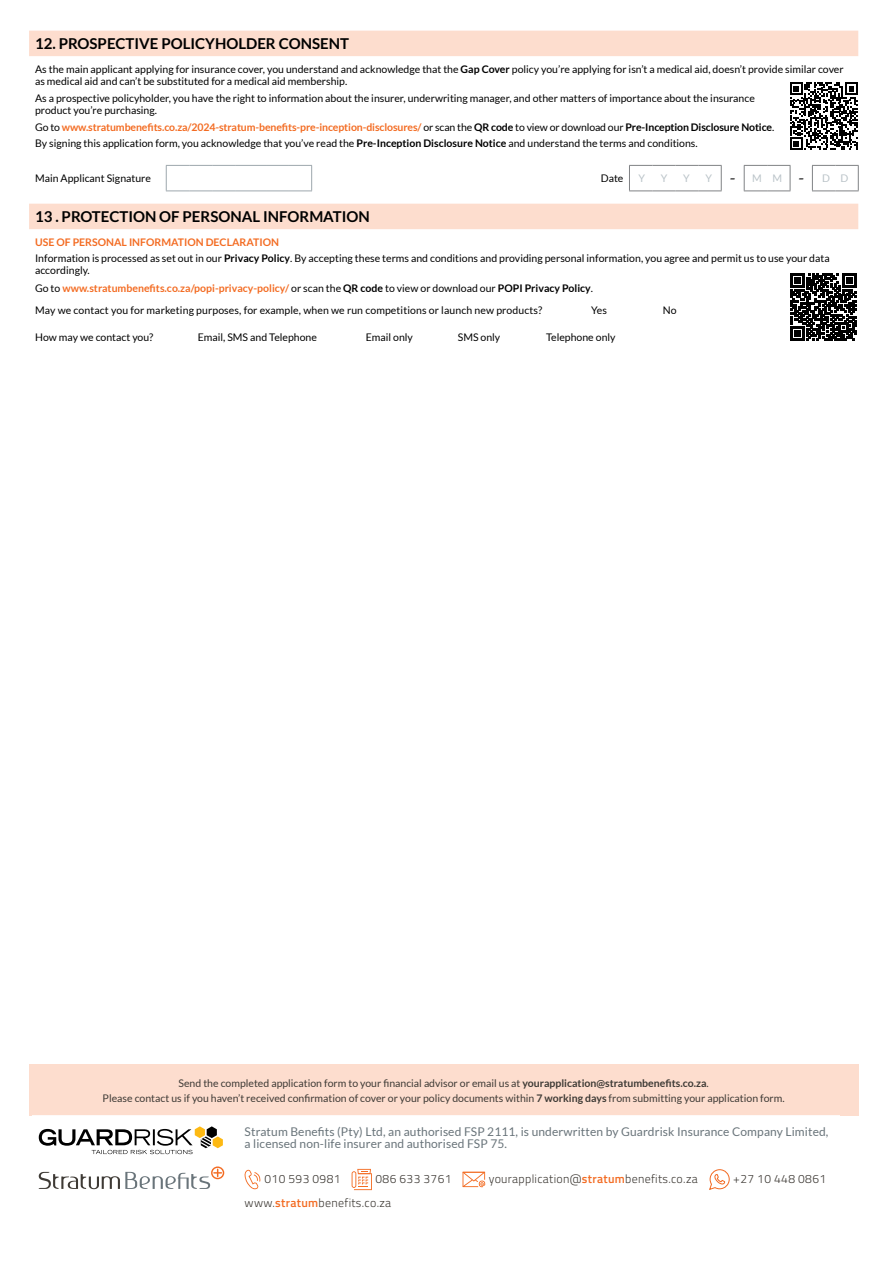
<style>
.page{position:relative;width:893px;height:1263px;background:#fff}
.page>*{position:absolute;margin:0;border:0;box-sizing:border-box;transform-origin:0 0}
.t1{font:700 15px "Lato";color:#000}
.t2{font:12px/12px "Lato";letter-spacing:.01em;color:#69747a}
.t3{font:300 12px "Titillium";letter-spacing:.025em;color:#3e3a35}
.t4{font:10.5px/16.2px "Lato";color:#000}
.t5{font:10.5px/15px "Lato";color:#3e3a35;text-align:center}
.t6{font:700 10.5px/17.7px "Lato";color:#f36c23}
.t7{font:10.5px "Lato";color:#bac3c8}
.s1{font-weight:700}
.s2{font-weight:700;color:#f36c23}
.s3{font-family:"Minion Pro";font-size:18px;color:#000}
.s4{font-weight:400;color:#000}
.s5{color:#000}
.s6{font-weight:600;color:#f36c23}
</style>
<div class="page">
<svg style="left:29px;top:31px;width:829px;height:198px"></svg>
<div style="left:29px;top:1064px;width:829px;height:51px;background:#fdddce"></div>
<svg style="left:629px;top:165px;width:93px;height:27px"></svg>
<svg style="left:744px;top:165px;width:47px;height:27px"></svg>
<svg style="left:812px;top:165px;width:47px;height:27px"></svg>
<hr style="left:235px;top:165px;width:31px;height:1px;background:#9da7ad">
<svg style="left:166px;top:165px;width:69px;height:27px"></svg>
<hr style="left:235px;top:191px;width:31px;height:1px;background:#9da7ad">
<svg style="left:266px;top:165px;width:46px;height:27px"></svg>
<svg style="left:790px;top:274px;width:67px;height:66px"></svg>
<svg style="left:39px;top:1166px;width:185px;height:23px"></svg>
<svg style="left:39px;top:1126px;width:184px;height:28px"></svg>
<svg style="left:462px;top:1172px;width:23px;height:15px"></svg>
<svg style="left:352px;top:1169px;width:20px;height:21px"></svg>
<svg style="left:245px;top:1169px;width:16px;height:20px"></svg>
<svg style="left:709px;top:1169px;width:21px;height:21px"></svg>
<svg style="left:790px;top:82px;width:68px;height:68px"></svg>
<h1 class="t1" style="left:35px;top:35px;width:315px">12. PROSPECTIVE POLICYHOLDER CONSENT</h1>
<p class="t4" style="left:35px;top:63px;width:810px;line-height:12px">As the main applicant applying for insurance cover, you understand and acknowledge that the <span class="s1">Gap Cover</span> policy you’re applying for isn’t a medical aid, doesn’t provide similar cover as medical aid and can’t be substituted for a medical aid membership.</p>
<p class="t4" style="left:35px;top:92px;width:721px;line-height:12.5px">As a prospective policyholder, you have the right to information about the insurer, underwriting manager, and other matters of importance about the insurance product you’re purchasing.</p>
<p class="t4" style="left:35px;top:119px;width:741px">Go to <span class="s2">www.stratumbenefits.co.za/2024-stratum-benefits-pre-inception-disclosures/</span> or scan the <span class="s1">QR code</span> to view or download our <span class="s1">Pre-Inception Disclosure Notice</span>.<br>By signing this application form, you acknowledge that you’ve read the <span class="s1">Pre-Inception Disclosure Notice</span> and understand the terms and conditions.</p>
<p class="t4" style="left:35px;top:170px;width:117px">Main Applicant Signature</p>
<p class="t4" style="left:601px;top:170px;width:24px">Date</p>
<p class="t7" style="left:638px;top:173px;width:8px">Y</p>
<p class="t7" style="left:661px;top:173px;width:8px">Y</p>
<p class="t7" style="left:683px;top:173px;width:8px">Y</p>
<p class="t7" style="left:706px;top:173px;width:144px">Y <span class="s3">-</span>MM<span class="s3">-</span> DD</p>
<h1 class="t1" style="left:35px;top:208px;width:336px">13 . PROTECTION OF PERSONAL INFORMATION</h1>
<p class="t4" style="left:35px;top:234px;width:796px"><span class="s2">USE OF PERSONAL INFORMATION DECLARATION<br></span>Information is processed as set out in our <span class="s1">Privacy Policy</span>. By accepting these terms and conditions and providing personal information, you agree and permit us to use your data</p>
<p class="t6" style="left:35px;top:262px;width:559px"><span class="s4">accordingly.<br>Go to</span> www.stratumbenefits.co.za/popi-privacy-policy/ <span class="s4">or scan the</span> <span class="s5">QR code</span> <span class="s4">to view or download our</span> <span class="s5">POPI Privacy Policy</span><span class="s4">.</span></p>
<p class="t4" style="left:35px;top:302px;width:509px">May we contact you for marketing purposes, for example, when we run competitions or launch new products?</p>
<p class="t4" style="left:591px;top:302px;width:17px">Yes</p>
<p class="t4" style="left:663px;top:302px;width:15px">No</p>
<p class="t4" style="left:35px;top:329px;width:120px">How may we contact you?</p>
<p class="t4" style="left:198px;top:329px;width:121px">Email, SMS and Telephone</p>
<p class="t4" style="left:366px;top:329px;width:49px">Email only</p>
<p class="t4" style="left:458px;top:329px;width:44px">SMS only</p>
<p class="t4" style="left:546px;top:329px;width:71px">Telephone only</p>
<p class="t5" style="left:103px;top:1075px;width:683px">Send the completed application form to your financial advisor or email us at <span class="s1">yourapplication@stratumbenefits.co.za</span>.<br>Please contact us if you haven’t received confirmation of cover or your policy documents within <span class="s1">7 working days</span> from submitting your application form.</p>
<p class="t2" style="left:245px;top:1126px;width:585px">Stratum Benefits (Pty) Ltd, an authorised FSP 2111, is underwritten by Guardrisk Insurance Company Limited, a licensed non-life insurer and authorised FSP 75.</p>
<p class="t3" style="left:265px;top:1170px;width:77px">010 593 0981</p>
<p class="t3" style="left:376px;top:1170px;width:77px">086 633 3761</p>
<p class="t3" style="left:489px;top:1170px;width:211px">yourapplication@<span class="s6">stratum</span>benefits.co.za</p>
<p class="t3" style="left:733px;top:1170px;width:94px">+27 10 448 0861</p>
<p class="t3" style="left:245px;top:1194px;width:148px">www.<span class="s6">stratum</span>benefits.co.za</p>
</div>
